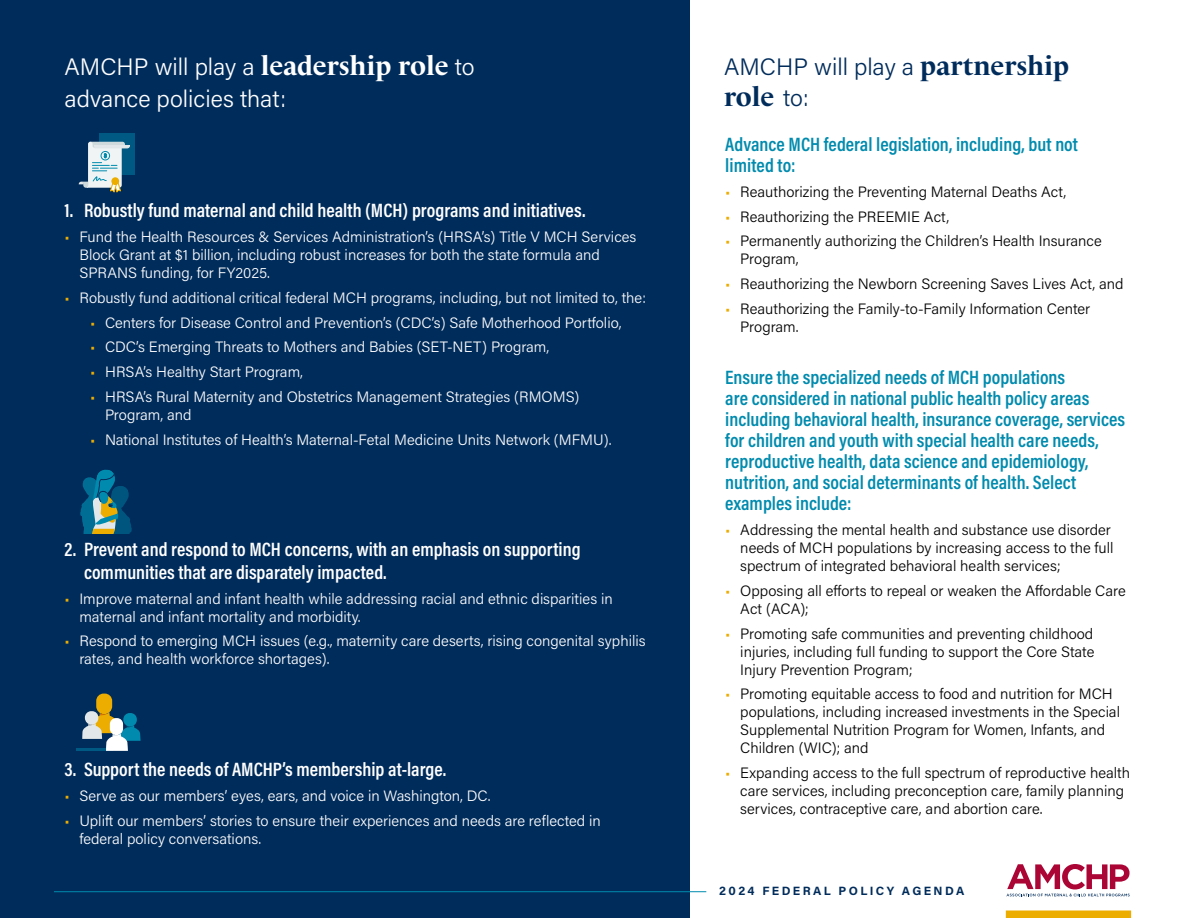
<style>
.page{position:relative;width:1188px;height:918px;background:#fff}
.page>*{position:absolute;margin:0;border:0;box-sizing:border-box;transform-origin:0 0}
.t1{font:700 27px "Le Monde Livre Cla Std";color:#002c5b}
.t2{font:300 23.7px/32.4px "Acumin Pro";color:#fff}
.t3{font:300 23.7px "Acumin Pro";color:#002c5b}
.t4{font:600 19.5px/21px "Acumin Pro Cond";color:#008bae}
.t5{font:600 19.5px/22.5px "Acumin Pro Cond";color:#fff}
.t6{font:300 15px/18px "Acumin Pro";color:#fff}
.t7{font:300 15px/18px "Acumin Pro";color:#000}
.t8{font:700 12px "Acumin Pro";letter-spacing:.2em;color:#002c5b}
.s1{font-family:"Le Monde Livre Cla Std";font-weight:700;font-size:27px}
.s2{color:#ecac00}
.s3{font-family:"Acumin Pro";font-weight:300;font-size:23.7px}
</style>
<div class="page">
<div style="left:0;top:0;width:689px;height:918px;background:#002c5b"></div>
<svg style="left:80px;top:469px;width:52px;height:64px"></svg>
<svg style="left:1006px;top:864px;width:124px;height:32px"></svg>
<div style="left:1006px;top:910px;width:125px;height:8px;background:#ecac00"></div>
<hr style="left:54px;top:891px;width:652px;height:1px;background:#008bae">
<svg style="left:99px;top:133px;width:35px;height:42px"></svg>
<hr style="left:76px;top:748px;width:36px;height:3px;background:#008bae">
<div style="left:96px;top:694px;width:16px;height:20px;background:#ecac00;border-radius:8px"></div>
<svg style="left:82px;top:712px;width:59px;height:39px"></svg>
<svg style="left:79px;top:142px;width:51px;height:51px"></svg>
<p class="t2" style="left:64px;top:49px;width:412px">AMCHP will play a <span class="s1">leadership role</span> to advance policies that:</p>
<p class="t5" style="left:64px;top:199px;width:522px">1. Robustly fund maternal and child health (MCH) programs and initiatives.</p>
<p class="t6" style="left:80px;top:227px;width:559px;text-indent:-15px"><span class="s2">•</span> Fund the Health Resources &amp; Services Administration’s (HRSA’s) Title V MCH Services<br>Block Grant at $1 billion, including robust increases for both the state formula and<br>SPRANS funding, for FY2025.</p>
<p class="t6" style="left:64px;top:288px;width:583px"><span class="s2">•</span> Robustly fund additional critical federal MCH programs, including, but not limited to, the:</p>
<p class="t6" style="left:90px;top:313px;width:533px"><span class="s2">•</span> Centers for Disease Control and Prevention’s (CDC’s) Safe Motherhood Portfolio,</p>
<p class="t6" style="left:90px;top:338px;width:461px"><span class="s2">•</span> CDC’s Emerging Threats to Mothers and Babies (SET-NET) Program,</p>
<p class="t6" style="left:90px;top:362px;width:215px"><span class="s2">•</span> HRSA’s Healthy Start Program,</p>
<p class="t6" style="left:105px;top:387px;width:476px;text-indent:-15px"><span class="s2">•</span> HRSA’s Rural Maternity and Obstetrics Management Strategies (RMOMS)<br>Program, and</p>
<p class="t6" style="left:90px;top:430px;width:523px"><span class="s2">•</span> National Institutes of Health’s Maternal-Fetal Medicine Units Network (MFMU).</p>
<p class="t5" style="left:84px;top:538px;width:498px;text-indent:-20px">2. Prevent and respond to MCH concerns, with an emphasis on supporting communities that are disparately impacted.</p>
<p class="t6" style="left:80px;top:589px;width:535px;text-indent:-15px"><span class="s2">•</span> Improve maternal and infant health while addressing racial and ethnic disparities in maternal and infant mortality and morbidity.</p>
<p class="t6" style="left:80px;top:632px;width:568px;text-indent:-15px"><span class="s2">•</span> Respond to emerging MCH issues (e.g., maternity care deserts, rising congenital syphilis rates, and health workforce shortages).</p>
<p class="t5" style="left:64px;top:758px;width:383px">3. Support the needs of AMCHP’s membership at-large.</p>
<p class="t6" style="left:64px;top:786px;width:428px"><span class="s2">•</span> Serve as our members’ eyes, ears, and voice in Washington, DC.</p>
<p class="t6" style="left:80px;top:811px;width:523px;text-indent:-15px"><span class="s2">•</span> Uplift our members’ stories to ensure their experiences and needs are reflected in federal policy conversations.</p>
<p class="t3" style="left:724px;top:50px;width:346px">AMCHP will play a <span class="s1">partnership</span></p>
<p class="t1" style="left:724px;top:81px;width:86px">role <span class="s3">to:</span></p>
<p class="t4" style="left:725px;top:133px;width:354px">Advance MCH federal legislation, including, but not limited to:</p>
<p class="t7" style="left:725px;top:182px;width:342px"><span class="s2">•</span> Reauthorizing the Preventing Maternal Deaths Act,</p>
<p class="t7" style="left:725px;top:207px;width:225px"><span class="s2">•</span> Reauthorizing the PREEMIE Act,</p>
<p class="t7" style="left:740px;top:232px;width:363px;text-indent:-15px"><span class="s2">•</span> Permanently authorizing the Children’s Health Insurance<br>Program,</p>
<p class="t7" style="left:725px;top:274px;width:400px"><span class="s2">•</span> Reauthorizing the Newborn Screening Saves Lives Act, and</p>
<p class="t7" style="left:740px;top:299px;width:351px;text-indent:-15px"><span class="s2">•</span> Reauthorizing the Family-to-Family Information Center<br>Program.</p>
<p class="t4" style="left:725px;top:367px;width:401px">Ensure the specialized needs of MCH populations<br>are considered in national public health policy areas including behavioral health, insurance coverage, services for children and youth with special health care needs, reproductive health, data science and epidemiology, nutrition, and social determinants of health. Select examples include:</p>
<p class="t7" style="left:740px;top:520px;width:375px;text-indent:-15px"><span class="s2">•</span> Addressing the mental health and substance use disorder needs of MCH populations by increasing access to the full spectrum of integrated behavioral health services;</p>
<p class="t7" style="left:740px;top:581px;width:387px;text-indent:-15px"><span class="s2">•</span> Opposing all efforts to repeal or weaken the Affordable Care<br>Act (ACA);</p>
<p class="t7" style="left:740px;top:624px;width:356px;text-align:justify;text-indent:-15px"><span class="s2">•</span> Promoting safe communities and preventing childhood injuries, including full funding to support the Core State Injury Prevention Program;</p>
<p class="t7" style="left:740px;top:685px;width:381px;text-indent:-15px"><span class="s2">•</span> Promoting equitable access to food and nutrition for MCH populations, including increased investments in the Special Supplemental Nutrition Program for Women, Infants, and Children (WIC); and</p>
<p class="t7" style="left:740px;top:763px;width:391px;text-indent:-15px"><span class="s2">•</span> Expanding access to the full spectrum of reproductive health care services, including preconception care, family planning services, contraceptive care, and abortion care.</p>
<p class="t8" style="left:719px;top:882px;width:247px">2024 FEDERAL POLICY AGENDA</p>
</div>
